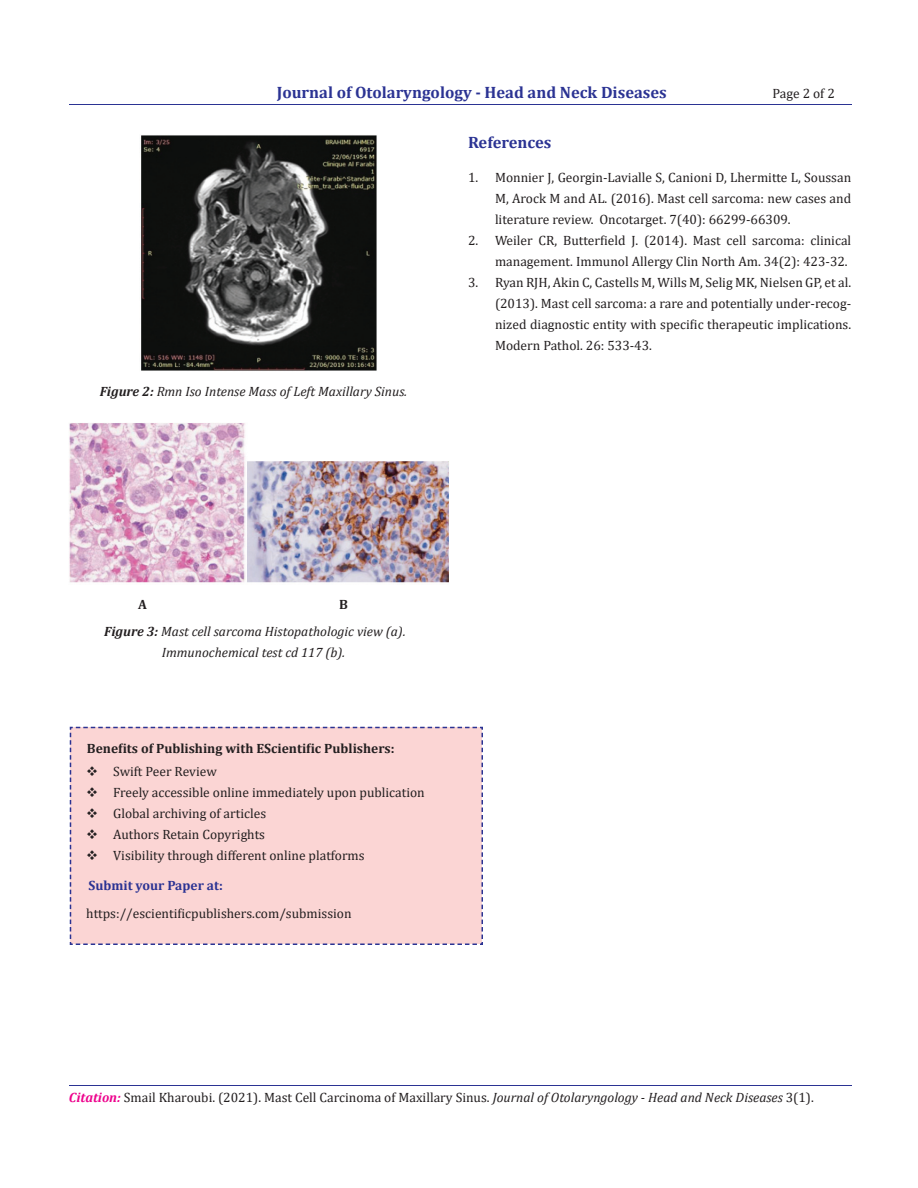
<style>
.page{position:relative;width:918px;height:1188px;background:#fff}
.page>*{position:absolute;margin:0;border:0;box-sizing:border-box;transform-origin:0 0}
.t1{font:700 16.5px "Cambria";color:#2b3393}
.t2{font:13.5px/21px "Cambria";color:#231f20;text-align:justify}
.t3{font:italic 13.5px/21px "Cambria";color:#231f20;text-align:center}
.t4{font:700 13.5px "Cambria";color:#231f20}
.t5{font:700 13.5px "Cambria";color:#2b3393}
.s1{font-weight:700}
.s2{font-weight:700;font-style:italic;color:#ed028c}
.s3{font-style:italic}
</style>
<div class="page">
<hr style="left:69px;top:105px;width:782px;height:1px;background:#2b3393">
<hr style="left:69px;top:1086px;width:782px;height:1px;background:#2b3393">
<img style="left:141px;top:135px;width:236px;height:236px">
<img style="left:69px;top:423px;width:380px;height:160px">
<div style="left:69px;top:726px;width:414px;height:219px;background:#fbd5d4"></div>
<p class="t1" style="left:277px;top:80px;width:392px">Journal of Otolaryngology - Head and Neck Diseases</p>
<p class="t2" style="left:772px;top:83px;width:64px">Page 2 of 2</p>
<p class="t3" style="left:100px;top:380px;width:309px"><span class="s1">Figure 2:</span> Rmn Iso Intense Mass of Left Maxillary Sinus.</p>
<p class="t1" style="left:468px;top:131px;width:85px">References</p>
<p class="t2" style="left:495px;top:166px;width:358px;text-indent:-27px">1. Monnier J, Georgin-Lavialle S, Canioni D, Lhermitte L, Soussan M, Arock M and AL. (2016). Mast cell sarcoma: new cases and literature review. Oncotarget. 7(40): 66299-66309.</p>
<p class="t2" style="left:468px;top:229px;width:385px;text-align:right">2. Weiler CR, Butterfield J. (2014). Mast cell sarcoma: clinical management. Immunol Allergy Clin North Am. 34(2): 423-32.</p>
<p class="t2" style="left:495px;top:271px;width:358px;text-indent:-27px">3. Ryan RJH, Akin C, Castells M, Wills M, Selig MK, Nielsen GP, et al. (2013). Mast cell sarcoma: a rare and potentially under-recog&shy;nized diagnostic entity with specific therapeutic implications.<br>Modern Pathol. 26: 533-43.</p>
<p class="t4" style="left:138px;top:595px;width:10px">A</p>
<p class="t4" style="left:339px;top:595px;width:10px">B</p>
<p class="t3" style="left:104px;top:620px;width:303px"><span class="s1">Figure 3:</span> Mast cell sarcoma Histopathologic view (a).<br>Immunochemical test cd 117 (b).</p>
<p class="t4" style="left:87px;top:739px;width:309px">Benefits of Publishing with EScientific Publishers:</p>
<p class="t2" style="left:86px;top:760px;width:132px">❖ Swift Peer Review</p>
<p class="t2" style="left:86px;top:781px;width:340px">❖ Freely accessible online immediately upon publication</p>
<p class="t2" style="left:86px;top:802px;width:181px">❖ Global archiving of articles</p>
<p class="t2" style="left:86px;top:823px;width:180px">❖ Authors Retain Copyrights</p>
<p class="t2" style="left:86px;top:844px;width:280px">❖ Visibility through different online platforms</p>
<p class="t5" style="left:88px;top:875px;width:136px">Submit your Paper at:</p>
<p class="t2" style="left:86px;top:903px;width:267px">https://escientificpublishers.com/submission</p>
<p class="t2" style="left:69px;top:1087px;width:746px"><span class="s2">Citation:</span> Smail Kharoubi. (2021). Mast Cell Carcinoma of Maxillary Sinus. <span class="s3">Journal of Otolaryngology - Head and Neck Diseases</span> 3(1).</p>
</div>
